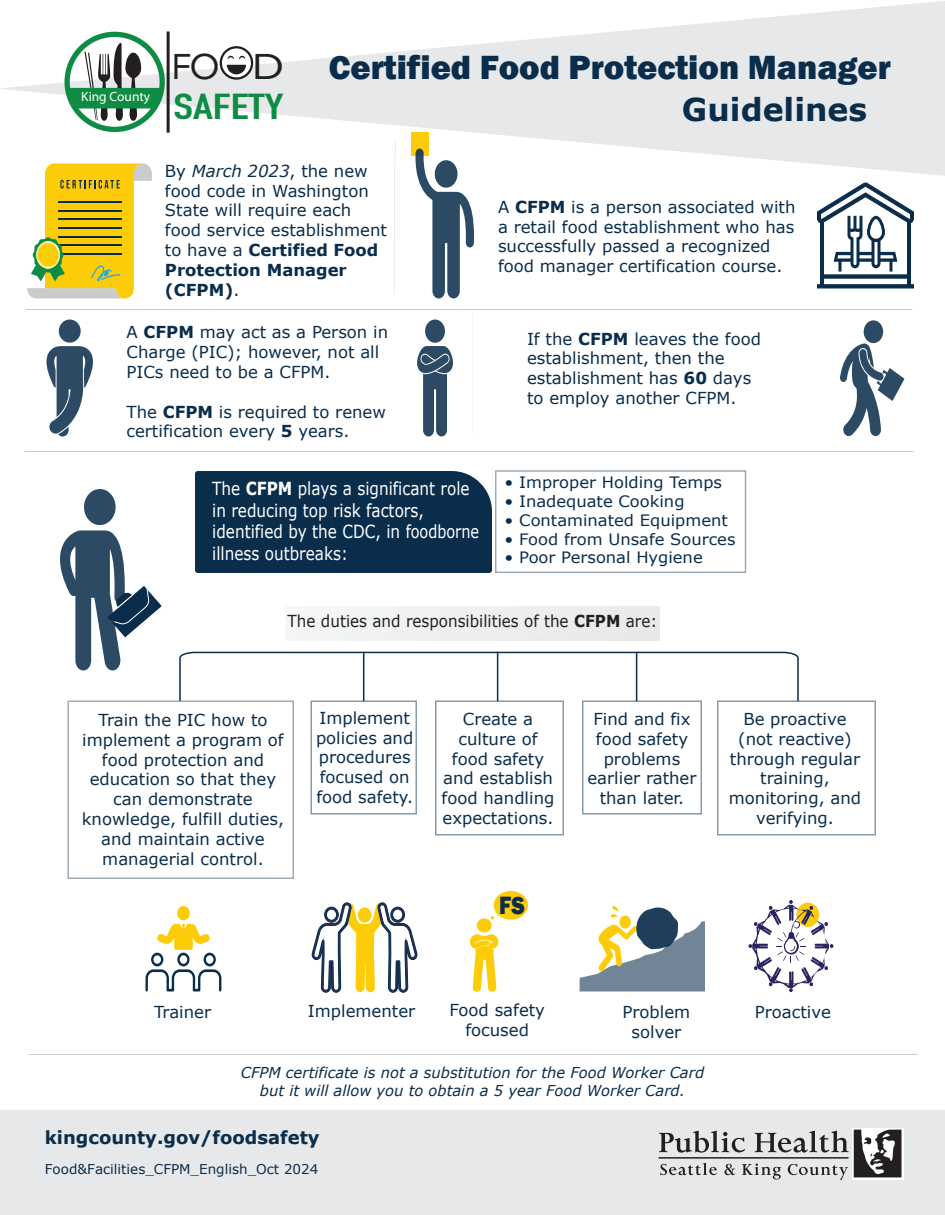
<style>
.page{position:relative;width:945px;height:1215px;background:#fff}
.page>*{position:absolute;margin:0;border:0;box-sizing:border-box;transform-origin:0 0}
.t1{font:35.55px "DIN Engschrift Std";color:#0f8c44;scale:1.36 1}
.t2{font:35.55px "Avenir";color:#231f20}
.t3{font:800 34.5px "Franklin Gothic";color:#0a2d4b}
.t4{font:700 31.5px "Verdana";color:#0a2d4b}
.t5{font:800 25.8px "Franklin Gothic";color:#0a2d4b;scale:.85 1}
.t6{font:18px/21.6px "Verdana";color:#fff;scale:.85 1}
.t7{font:700 18px "Verdana";color:#0a2d4b}
.t8{font:16.5px/19.8px "Verdana";color:#0a2d4b}
.t9{font:16.5px "Verdana";color:#231f20;scale:.92 1}
.t10{font:15.75px "Verdana";color:#0a2d4b;scale:1.04 1}
.t11{font:italic 15px/18px "Verdana";color:#0a2d4b;text-align:center}
.t12{font:13.5px "Verdana";color:#0a2d4b}
.t13{font:13.35px "Myriad Pro";color:#fff}
.s1{font-style:italic}
.s2{font-weight:700}
</style>
<div class="page">
<svg style="left:0;top:1px;width:945px;height:181px;fill:#e7e8e9"></svg>
<hr style="left:167px;top:32px;width:3px;height:101px;background:#231f20">
<svg style="left:65px;top:32px;width:100px;height:100px"></svg>
<svg style="left:221px;top:47px;width:31px;height:32px"></svg>
<div style="left:220px;top:46px;width:33px;height:34px;border:2px solid #211e1e;border-radius:50%"></div>
<svg style="left:227px;top:65px;width:19px;height:9px"></svg>
<svg style="left:228px;top:56px;width:17px;height:3px"></svg>
<svg style="left:817px;top:183px;width:97px;height:105px"></svg>
<div style="left:411px;top:132px;width:18px;height:24px;background:#fdcc09"></div>
<svg style="left:27px;top:163px;width:125px;height:135px"></svg>
<svg style="left:312px;top:902px;width:106px;height:91px"></svg>
<div style="left:286px;top:606px;width:373px;height:34px;background:#eef0f0"></div>
<div style="left:0;top:1110px;width:945px;height:105px;background:#e7e8e9"></div>
<svg style="left:395px;top:140px;width:1px;height:42px"></svg>
<hr style="left:472px;top:310px;width:1px;height:123px;background:#0a2d4b">
<div style="left:852px;top:1128px;width:52px;height:52px;background:linear-gradient(to bottom,#fff,#fff)"></div>
<svg style="left:659px;top:1130px;width:243px;height:50px"></svg>
<hr style="left:659px;top:1157px;width:190px;height:2px;background:#231f20">
<svg style="left:46px;top:320px;width:47px;height:116px"></svg>
<svg style="left:417px;top:320px;width:36px;height:116px"></svg>
<svg style="left:416px;top:148px;width:58px;height:150px"></svg>
<div style="left:864px;top:320px;width:19px;height:23px;background:#2c4a64;border-radius:50%"></div>
<svg style="left:840px;top:344px;width:64px;height:92px"></svg>
<svg style="left:60px;top:489px;width:102px;height:181px"></svg>
<svg style="left:580px;top:906px;width:125px;height:86px"></svg>
<svg style="left:749px;top:900px;width:84px;height:92px"></svg>
<div style="left:195px;top:471px;width:297px;height:102px;background:#0a2d4b"></div>
<div style="left:177px;top:906px;width:13px;height:14px;background:#fdcc09;border-radius:50%"></div>
<svg style="left:145px;top:924px;width:76px;height:68px"></svg>
<svg style="left:179px;top:651px;width:620px;height:49px"></svg>
<hr style="left:363px;top:652px;width:1px;height:49px;background:#0a2d4b">
<hr style="left:636px;top:652px;width:1px;height:49px;background:#0a2d4b">
<div style="left:494px;top:891px;width:34px;height:29px;background:#fdcc09;border-radius:50%"></div>
<svg style="left:470px;top:916px;width:28px;height:76px"></svg>
<p class="t13" style="left:81px;top:88px;width:70px">King County</p>
<h1 class="t2" style="left:171px;top:38px;width:114px">FO D</h1>
<h1 class="t1" style="left:173px;top:86px;width:82px">SAFETY</h1>
<h2 class="t3" style="left:329px;top:45px;width:563px">Certified Food Protection Manager</h2>
<h3 class="t4" style="left:682px;top:87px;width:187px">Guidelines</h3>
<p class="t8" style="left:165px;top:161px;width:223px">By <span class="s1">March 2023</span>, the new food code in Washington<br>State will require each food service establishment to have a <span class="s2">Certified Food<br>Protection Manager (CFPM)</span>.</p>
<p class="t8" style="left:498px;top:197px;width:299px">A <span class="s2">CFPM</span> is a person associated with a retail food establishment who has successfully passed a recognized food manager certification course.</p>
<p class="t8" style="left:127px;top:322px;width:263px">A <span class="s2">CFPM</span> may act as a Person in<br>Charge (PIC); however, not all<br>PICs need to be a CFPM.</p>
<p class="t8" style="left:127px;top:401px;width:261px">The <span class="s2">CFPM</span> is required to renew certification every <span class="s2">5</span> years.</p>
<p class="t6" style="left:212px;top:478px;width:316px">The <span class="s2">CFPM</span> plays a significant role in reducing top risk factors, identified by the CDC, in foodborne illness outbreaks:</p>
<p class="t8" style="left:527px;top:328px;width:236px">If the <span class="s2">CFPM</span> leaves the food establishment, then the establishment has <span class="s2">60</span> days to employ another CFPM.</p>
<p class="t10" style="left:505px;top:472px;width:211px">• Improper Holding Temps</p>
<p class="t10" style="left:505px;top:490px;width:175px">• Inadequate Cooking</p>
<p class="t10" style="left:505px;top:509px;width:216px">• Contaminated Equipment</p>
<p class="t10" style="left:505px;top:528px;width:224px">• Food from Unsafe Sources</p>
<p class="t10" style="left:505px;top:547px;width:192px">• Poor Personal Hygiene</p>
<p class="t9" style="left:288px;top:610px;width:403px">The duties and responsibilities of the <span class="s2">CFPM</span> are:</p>
<p class="t8" style="left:82px;top:710px;width:204px;text-align:center">Train the PIC how to implement a program of food protection and education so that they can demonstrate knowledge, fulfill duties, and maintain active managerial control.</p>
<p class="t8" style="left:316px;top:708px;width:99px">Implement policies and procedures focused on food safety.</p>
<p class="t8" style="left:442px;top:709px;width:114px;text-align:center">Create a culture of food safety and establish food handling expectations.</p>
<p class="t8" style="left:587px;top:709px;width:111px;text-align:center">Find and fix food safety problems earlier rather than later.</p>
<p class="t8" style="left:729px;top:709px;width:134px;text-align:center">Be proactive (not reactive) through regular training, monitoring, and verifying.</p>
<h3 class="t5" style="left:499px;top:889px;width:31px">FS</h3>
<p class="t8" style="left:154px;top:1001px;width:59px">Trainer</p>
<p class="t8" style="left:308px;top:1001px;width:109px">Implementer</p>
<p class="t8" style="left:449px;top:1000px;width:97px;text-align:center">Food safety focused</p>
<p class="t8" style="left:623px;top:1002px;width:69px;text-align:center">Problem solver</p>
<p class="t8" style="left:755px;top:1002px;width:78px">Proactive</p>
<p class="t11" style="left:241px;top:1064px;width:465px">CFPM certificate is not a substitution for the Food Worker Card but it will allow you to obtain a 5 year Food Worker Card.</p>
<p class="t7" style="left:45px;top:1124px;width:276px">kingcounty.gov/foodsafety</p>
<p class="t12" style="left:45px;top:1159px;width:275px">Food&amp;Facilities_CFPM_English_Oct 2024</p>
</div>
